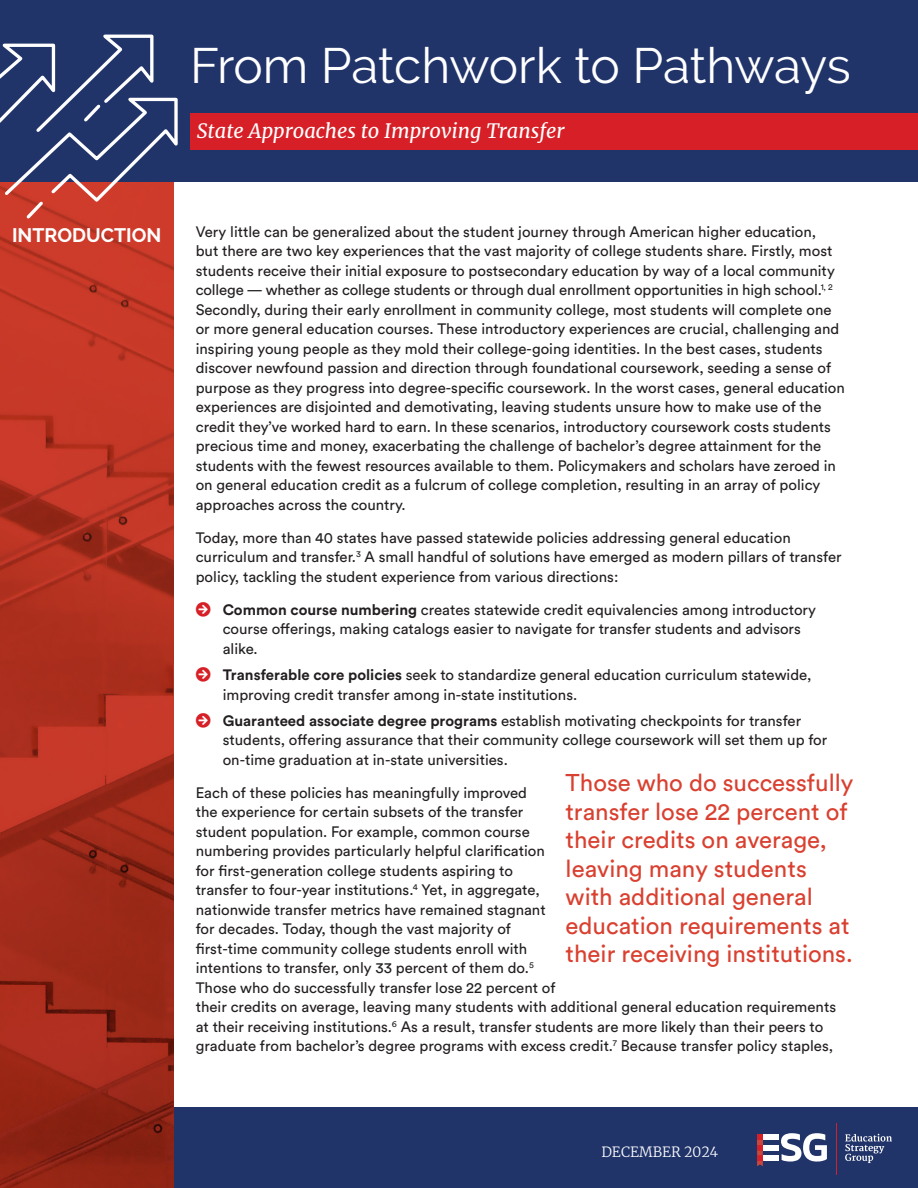
<style>
.page{position:relative;width:918px;height:1188px;background:#fff}
.page>*{position:absolute;margin:0;border:0;box-sizing:border-box;transform-origin:0 0}
.t1{font:49.5px "Raleway";letter-spacing:-.01em;color:#fff}
.pull_quote{font:24px/28.5px "Circular Std";color:#d94030}
.t2{font:italic 19.95px "Merriweather";color:#fff}
.t3{font:700 19.5px "Raleway";color:#fff}
.Body{font:15px/19.5px "Circular Std";color:#231f20}
.t4{font:300 13.95px "Merriweather";color:#fff}
.s1{font-weight:700}
</style>
<div class="page">
<div style="left:0;top:1107px;width:918px;height:81px;background:#21346a"></div>
<svg style="left:0;top:222px;width:174px;height:966px;background:#ae2f1f"></svg>
<div style="left:0;top:0;width:918px;height:181px;background:#21346a"></div>
<svg style="left:0;top:34px;width:179px;height:188px"></svg>
<svg style="left:845px;top:1134px;width:47px;height:29px"></svg>
<hr style="left:836px;top:1123px;width:1px;height:51px;background:#d61f26">
<div style="left:763px;top:1155px;width:16px;height:6px;background:#fff"></div>
<div style="left:763px;top:1145px;width:16px;height:6px;background:#fff"></div>
<div style="left:763px;top:1135px;width:16px;height:5px;background:#fff"></div>
<svg style="left:757px;top:1135px;width:6px;height:31px"></svg>
<svg style="left:781px;top:1133px;width:46px;height:29px"></svg>
<div style="left:190px;top:113px;width:728px;height:37px;background:#d61f26"></div>
<p class="t3" style="left:12px;top:224px;width:151px">INTRODUCTION</p>
<p class="t1" style="left:190px;top:37px;width:662px">From Patchwork to Pathways</p>
<p class="t2" style="left:197px;top:117px;width:369px">State Approaches to Improving Transfer</p>
<p class="Body" style="left:196px;top:222px;width:651px">Very little can be generalized about the student journey through American higher education,<br>but there are two key experiences that the vast majority of college students share. Firstly, most students receive their initial exposure to postsecondary education by way of a local community college — whether as college students or through dual enrollment opportunities in high school.<sup>1,</sup> <sup>2<br></sup>Secondly, during their early enrollment in community college, most students will complete one or more general education courses. These introductory experiences are crucial, challenging and inspiring young people as they mold their college-going identities. In the best cases, students discover newfound passion and direction through foundational coursework, seeding a sense of purpose as they progress into degree-specific coursework. In the worst cases, general education experiences are disjointed and demotivating, leaving students unsure how to make use of the credit they’ve worked hard to earn. In these scenarios, introductory coursework costs students precious time and money, exacerbating the challenge of bachelor’s degree attainment for the students with the fewest resources available to them. Policymakers and scholars have zeroed in on general education credit as a fulcrum of college completion, resulting in an array of policy approaches across the country.</p>
<p class="Body" style="left:196px;top:528px;width:647px">Today, more than 40 states have passed statewide policies addressing general education curriculum and transfer.<sup>3</sup> A small handful of solutions have emerged as modern pillars of transfer policy, tackling the student experience from various directions:</p>
<p class="Body" style="left:223px;top:600px;width:595px"><span class="s1">Common course numbering</span> creates statewide credit equivalencies among introductory course offerings, making catalogs easier to navigate for transfer students and advisors alike.</p>
<p class="Body" style="left:223px;top:665px;width:590px"><span class="s1">Transferable core policies</span> seek to standardize general education curriculum statewide, improving credit transfer among in-state institutions.</p>
<p class="Body" style="left:223px;top:711px;width:606px"><span class="s1">Guaranteed associate degree programs</span> establish motivating checkpoints for transfer students, offering assurance that their community college coursework will set them up for on-time graduation at in-state universities.</p>
<p class="Body" style="left:196px;top:783px;width:642px">Each of these policies has meaningfully improved<br>the experience for certain subsets of the transfer<br>student population. For example, common course<br>numbering provides particularly helpful clarification<br>for first-generation college students aspiring to<br>transfer to four-year institutions.<sup>4</sup> Yet, in aggregate,<br>nationwide transfer metrics have remained stagnant<br>for decades. Today, though the vast majority of<br>first-time community college students enroll with<br>intentions to transfer, only 33 percent of them do.<sup>5<br></sup>Those who do successfully transfer lose 22 percent of<br>their credits on average, leaving many students with additional general education requirements at their receiving institutions.<sup>6</sup> As a result, transfer students are more likely than their peers to graduate from bachelor’s degree programs with excess credit.<sup>7</sup> Because transfer policy staples,</p>
<p class="pull_quote" style="left:566px;top:768px;width:289px">Those who do successfully transfer lose 22 percent of their credits on average, leaving many students with additional general education requirements at their receiving institutions.</p>
<p class="t4" style="left:601px;top:1142px;width:118px">DECEMBER 2024</p>
</div>
